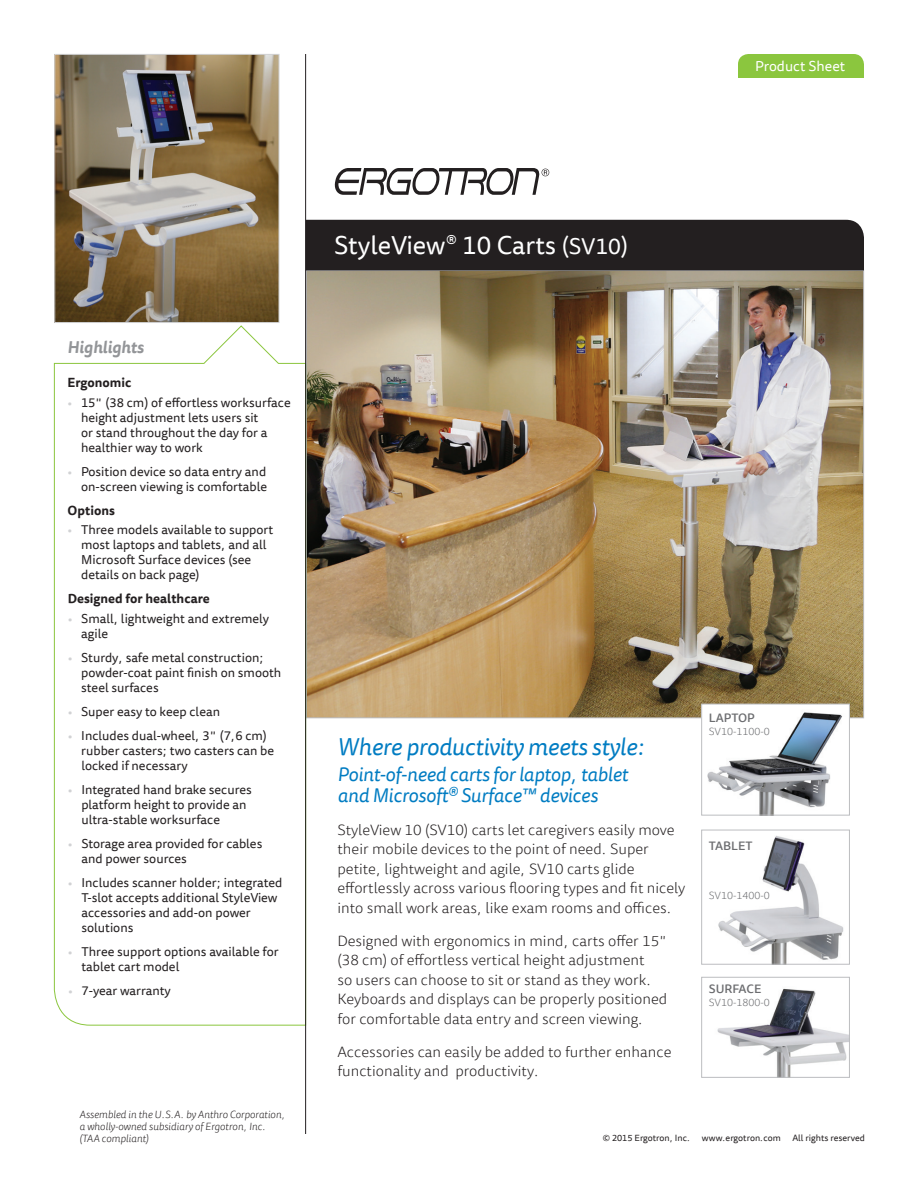
<style>
.page{position:relative;width:918px;height:1188px;background:#fff}
.page>*{position:absolute;margin:0;border:0;box-sizing:border-box;transform-origin:0 0}
.t1{font:25.5px "Tisa Sans Offc";color:#fff}
.t2{font:italic 24px "Tisa Sans Offc";letter-spacing:-.01em;color:#007cc2}
.t3{font:italic 19.5px/21px "Tisa Sans Offc";letter-spacing:-.01em;color:#007cc2}
.t4{font:italic 700 16.5px "Tisa Sans Offc";color:#939598}
.t5{font:300 15px/19.5px "Tisa Sans Offc";color:#231f20}
.t6{font:14.25px "Tisa Sans Offc";color:#fff}
.t7{font:12.75px/15px "Tisa Sans Offc";color:#231f20}
.t8{font:700 12.75px "Tisa Sans Offc";color:#231f20}
.t9{font:500 12px "Tisa Sans Offc";color:#6c6d70}
.t10{font:italic 300 10.5px/12px "Tisa Sans Offc";color:#231f20}
.t11{font:300 10.5px "Tisa Sans Offc";color:#6c6d70}
.t12{font:9px "Tisa Sans Offc";color:#231f20}
.s1{color:#d1d2d4}
.s2{font-weight:300;font-size:21px}
.s3{font-size:22.5px}
</style>
<div class="page">
<img style="left:308px;top:272px;width:554px;height:444px">
<svg style="left:54px;top:325px;width:251px;height:701px"></svg>
<div style="left:306px;top:220px;width:558px;height:50px;background:#231f20"></div>
<img style="left:56px;top:56px;width:221px;height:265px">
<div style="left:54px;top:54px;width:225px;height:269px;border:1px solid #d1d2d4"></div>
<hr style="left:305px;top:54px;width:1px;height:1080px;background:#231f20">
<svg style="left:334px;top:168px;width:215px;height:27px"></svg>
<img style="left:703px;top:706px;width:145px;height:107px">
<div style="left:701px;top:704px;width:149px;height:111px;border:1px solid #bcbdc0"></div>
<img style="left:718px;top:835px;width:126px;height:127px">
<div style="left:701px;top:830px;width:149px;height:134px;border:1px solid #bcbdc0"></div>
<img style="left:717px;top:988px;width:131px;height:88px">
<div style="left:701px;top:977px;width:149px;height:101px;border:1px solid #bcbdc0"></div>
<div style="left:738px;top:54px;width:126px;height:24px;background:#8bc63e"></div>
<p class="t6" style="left:755px;top:58px;width:92px">Product Sheet</p>
<p class="t4" style="left:68px;top:337px;width:78px">Highlights</p>
<p class="t8" style="left:68px;top:375px;width:65px">Ergonomic</p>
<p class="t7" style="left:81px;top:396px;width:211px;text-indent:-14px"><span class="s1">•</span> 15" (38 cm) of effortless worksurface height adjustment lets users sit<br>or stand throughout the day for a healthier way to work</p>
<p class="t7" style="left:68px;top:465px;width:201px;text-align:right"><span class="s1">•</span> Position device so data entry and on-screen viewing is comfortable</p>
<p class="t8" style="left:68px;top:502px;width:49px">Options</p>
<p class="t7" style="left:81px;top:523px;width:194px;text-indent:-14px"><span class="s1">•</span> Three models available to support most laptops and tablets, and all<br>Microsoft Surface devices (see details on back page)</p>
<p class="t8" style="left:68px;top:591px;width:144px">Designed for healthcare</p>
<p class="t7" style="left:81px;top:612px;width:189px;text-indent:-14px"><span class="s1">•</span> Small, lightweight and extremely agile</p>
<p class="t7" style="left:81px;top:651px;width:202px;text-indent:-14px"><span class="s1">•</span> Sturdy, safe metal construction; powder-coat paint finish on smooth steel surfaces</p>
<p class="t7" style="left:68px;top:705px;width:154px"><span class="s1">•</span> Super easy to keep clean</p>
<p class="t7" style="left:81px;top:729px;width:194px;text-indent:-14px"><span class="s1">•</span> Includes dual-wheel, 3" (7,6 cm) rubber casters; two casters can be locked if necessary</p>
<p class="t7" style="left:81px;top:783px;width:172px;text-indent:-14px"><span class="s1">•</span> Integrated hand brake secures platform height to provide an ultra-stable worksurface</p>
<p class="t7" style="left:81px;top:837px;width:182px;text-indent:-14px"><span class="s1">•</span> Storage area provided for cables and power sources</p>
<p class="t7" style="left:81px;top:876px;width:202px;text-indent:-14px"><span class="s1">•</span> Includes scanner holder; integrated<br>T-slot accepts additional StyleView accessories and add-on power solutions</p>
<p class="t7" style="left:81px;top:945px;width:199px;text-indent:-14px"><span class="s1">•</span> Three support options available for tablet cart model</p>
<p class="t7" style="left:68px;top:983px;width:104px"><span class="s1">•</span> 7-year warranty</p>
<p class="t10" style="left:80px;top:1109px;width:207px">Assembled in the U.S.A. by Anthro Corporation, a wholly-owned subsidiary of Ergotron, Inc. (TAA compliant)</p>
<h1 class="t1" style="left:334px;top:230px;width:296px">StyleView<span class="s2">®</span> 10 Carts <span class="s3">(SV10)</span></h1>
<h2 class="t2" style="left:338px;top:733px;width:309px">Where productivity meets style:</h2>
<h3 class="t3" style="left:338px;top:765px;width:292px">Point-of-need carts for laptop, tablet and Microsoft® Surface™ devices</h3>
<p class="t5" style="left:338px;top:821px;width:349px">StyleView 10 (SV10) carts let caregivers easily move their mobile devices to the point of need. Super petite, lightweight and agile, SV10 carts glide effortlessly across various flooring types and fit nicely into small work areas, like exam rooms and offices.</p>
<p class="t5" style="left:338px;top:932px;width:332px">Designed with ergonomics in mind, carts offer 15" (38 cm) of effortless vertical height adjustment<br>so users can choose to sit or stand as they work.<br>Keyboards and displays can be properly positioned for comfortable data entry and screen viewing.</p>
<p class="t5" style="left:338px;top:1043px;width:335px">Accessories can easily be added to further enhance functionality and productivity.</p>
<p class="t9" style="left:709px;top:710px;width:47px">LAPTOP</p>
<p class="t11" style="left:709px;top:725px;width:62px">SV10-1100-0</p>
<p class="t9" style="left:709px;top:839px;width:45px">TABLET</p>
<p class="t11" style="left:709px;top:890px;width:62px">SV10-1400-0</p>
<p class="t9" style="left:709px;top:981px;width:54px">SURFACE</p>
<p class="t11" style="left:709px;top:997px;width:62px">SV10-1800-0</p>
<p class="t12" style="left:603px;top:1133px;width:89px">© 2015 Ergotron, Inc.</p>
<p class="t12" style="left:702px;top:1133px;width:80px">www.ergotron.com</p>
<p class="t12" style="left:792px;top:1133px;width:74px">All rights reserved</p>
</div>
